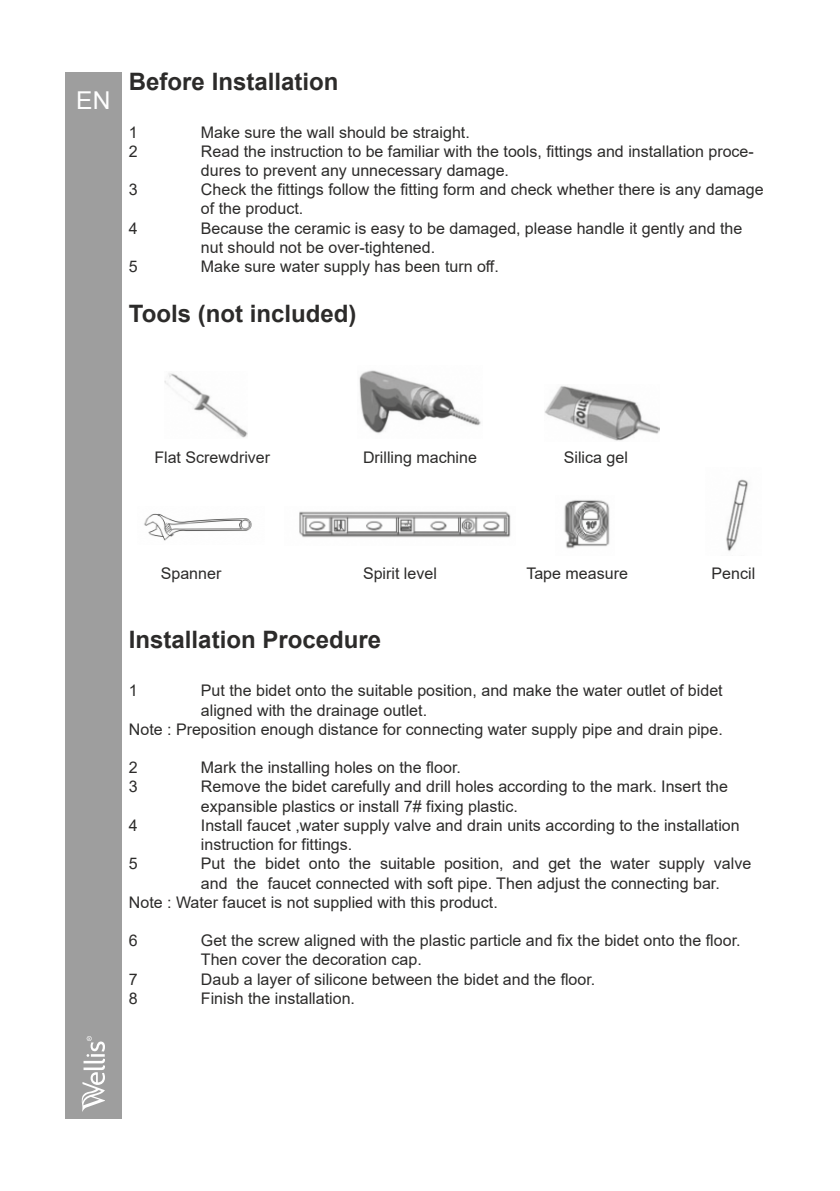
<style>
.page{position:relative;width:840px;height:1191px;background:#fff}
.page>*{position:absolute;margin:0;border:0;box-sizing:border-box;transform-origin:0 0}
.t1{font:24.6px "Arial";color:#fefefe}
.t2{font:700 24px "Arial";color:#2c2b2a}
.t3{font:16px/19.2px "Arial";color:#2c2b2a}
</style>
<div class="page">
<div style="left:65px;top:72px;width:57px;height:1047px;background:#9e9e9e"></div>
<svg style="left:81px;top:1036px;width:24px;height:76px"></svg>
<img style="left:164px;top:373px;width:83px;height:65px">
<img style="left:359px;top:370px;width:122px;height:64px">
<img style="left:544px;top:386px;width:115px;height:55px">
<img style="left:144px;top:513px;width:108px;height:28px">
<img style="left:299px;top:511px;width:212px;height:27px">
<img style="left:564px;top:500px;width:46px;height:49px">
<img style="left:726px;top:479px;width:23px;height:73px">
<h1 class="t1" style="left:76px;top:91px;width:36px">EN</h1>
<h2 class="t2" style="left:129px;top:72px;width:211px">Before Installation</h2>
<p class="t3" style="left:129px;top:124px;width:10px">1</p>
<p class="t3" style="left:201px;top:124px;width:270px">Make sure the wall should be straight.</p>
<p class="t3" style="left:129px;top:143px;width:10px">2</p>
<p class="t3" style="left:201px;top:143px;width:554px">Read the instruction to be familiar with the tools, fittings and installation proce&shy;dures to prevent any unnecessary damage.</p>
<p class="t3" style="left:129px;top:181px;width:10px">3</p>
<p class="t3" style="left:201px;top:181px;width:564px">Check the fittings follow the fitting form and check whether there is any damage of the product.</p>
<p class="t3" style="left:129px;top:220px;width:10px">4</p>
<p class="t3" style="left:201px;top:220px;width:542px">Because the ceramic is easy to be damaged, please handle it gently and the nut should not be over-tightened.</p>
<p class="t3" style="left:129px;top:258px;width:10px">5</p>
<p class="t3" style="left:201px;top:258px;width:299px">Make sure water supply has been turn off.</p>
<h2 class="t2" style="left:129px;top:305px;width:229px">Tools (not included)</h2>
<p class="t3" style="left:154px;top:449px;width:117px">Flat Screwdriver</p>
<p class="t3" style="left:363px;top:449px;width:115px">Drilling machine</p>
<p class="t3" style="left:563px;top:449px;width:66px">Silica gel</p>
<p class="t3" style="left:161px;top:565px;width:62px">Spanner</p>
<p class="t3" style="left:363px;top:565px;width:75px">Spirit level</p>
<p class="t3" style="left:526px;top:565px;width:103px">Tape measure</p>
<p class="t3" style="left:711px;top:565px;width:45px">Pencil</p>
<h2 class="t2" style="left:129px;top:631px;width:254px">Installation Procedure</h2>
<p class="t3" style="left:129px;top:682px;width:10px">1</p>
<p class="t3" style="left:201px;top:682px;width:523px">Put the bidet onto the suitable position, and make the water outlet of bidet</p>
<p class="t3" style="left:201px;top:702px;width:227px">aligned with the drainage outlet.</p>
<p class="t3" style="left:129px;top:721px;width:595px">Note : Preposition enough distance for connecting water supply pipe and drain pipe.</p>
<p class="t3" style="left:129px;top:759px;width:10px">2</p>
<p class="t3" style="left:201px;top:759px;width:261px">Mark the installing holes on the floor.</p>
<p class="t3" style="left:129px;top:778px;width:10px">3</p>
<p class="t3" style="left:201px;top:778px;width:528px">Remove the bidet carefully and drill holes according to the mark. Insert the expansible plastics or install 7# fixing plastic.</p>
<p class="t3" style="left:129px;top:817px;width:10px">4</p>
<p class="t3" style="left:201px;top:817px;width:540px">Install faucet ,water supply valve and drain units according to the installation instruction for fittings.</p>
<p class="t3" style="left:129px;top:855px;width:10px">5</p>
<p class="t3" style="left:201px;top:855px;width:551px">Put the bidet onto the suitable position, and get the water supply valve</p>
<p class="t3" style="left:201px;top:874px;width:520px">and the faucet connected with soft pipe. Then adjust the connecting bar.</p>
<p class="t3" style="left:129px;top:894px;width:370px">Note : Water faucet is not supplied with this product.</p>
<p class="t3" style="left:129px;top:932px;width:10px">6</p>
<p class="t3" style="left:201px;top:932px;width:541px">Get the screw aligned with the plastic particle and fix the bidet onto the floor.<br>Then cover the decoration cap.</p>
<p class="t3" style="left:129px;top:970px;width:10px">7</p>
<p class="t3" style="left:201px;top:970px;width:396px">Daub a layer of silicone between the bidet and the floor.</p>
<p class="t3" style="left:129px;top:990px;width:10px">8</p>
<p class="t3" style="left:201px;top:990px;width:155px">Finish the installation.</p>
</div>
